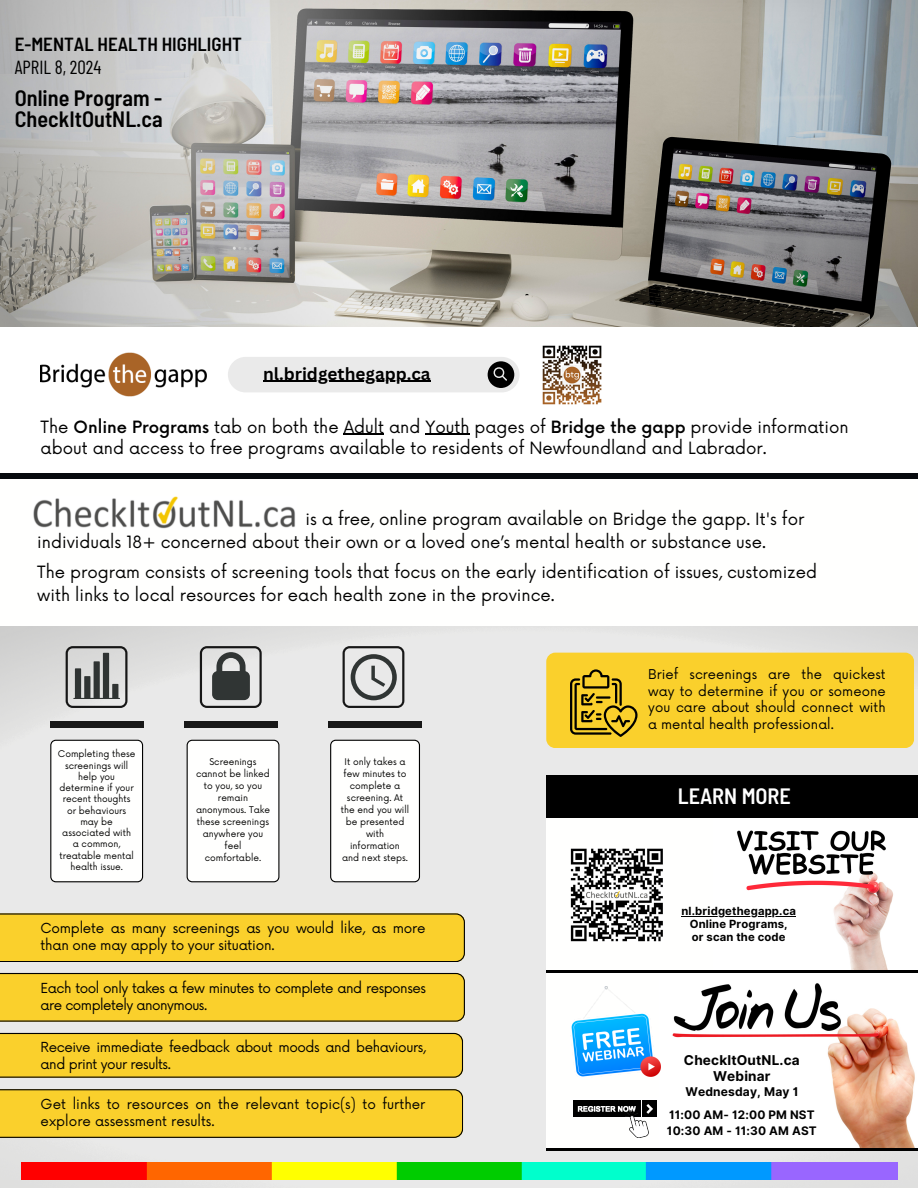
<style>
.page{position:relative;width:918px;height:1188px;background:#fff}
.page>*{position:absolute;margin:0;border:0;box-sizing:border-box;transform-origin:0 0}
.t1{font:600 semi-condensed 22.2px/21.3px "Barlow";color:#000}
.t2{font:600 semi-condensed 22.2px "Barlow";color:#fff}
.t3{font:600 semi-condensed 18.9px "Barlow";color:#000}
.t4{font:18.9px "Barlow Condensed";color:#000}
.t5{font:700 17.1px "Canva Sans";color:#000}
.t6{font:16.5px/22.5px "Now";color:#000}
.t7{font:13.5px/16.8px "Now";letter-spacing:-.015em;color:#000}
.t8{font:13.5px/16.8px "Now";letter-spacing:-.035em;color:#000}
.t9{font:700 13.5px "Inter";letter-spacing:.015em;color:#000}
.t10{font:13.2px/16.5px "Now";color:#000;text-align:justify}
.t11{font:700 12px "Inter";letter-spacing:.015em;color:#000}
.t12{font:700 11.7px "Inter";letter-spacing:.015em;color:#000}
.t13{font:700 11.25px "Inter";letter-spacing:.015em;color:#000}
.t14{font:9px/12px "Now";color:#000;text-align:center}
.s1{font-weight:500}
</style>
<div class="page">
<img style="left:0;top:626px;width:918px;height:562px">
<img style="left:0;top:0;width:918px;height:327px">
<img style="left:21px;top:1163px;width:877px;height:16px">
<div style="left:228px;top:357px;width:291px;height:35px;background:#eaeaea;border-radius:18px"></div>
<svg style="left:488px;top:361px;width:26px;height:27px"></svg>
<img style="left:41px;top:352px;width:165px;height:45px">
<img style="left:542px;top:345px;width:60px;height:60px">
<div style="left:546px;top:777px;width:368px;height:372px;background:#fffffe"></div>
<img style="left:714px;top:818px;width:203px;height:153px">
<img style="left:660px;top:973px;width:258px;height:175px">
<svg style="left:546px;top:971px;width:372px;height:2px"></svg>
<svg style="left:546px;top:1149px;width:372px;height:1px"></svg>
<img style="left:571px;top:986px;width:89px;height:91px">
<div style="left:570px;top:1099px;width:90px;height:20px;background:linear-gradient(to bottom,#fff,#fff)"></div>
<div style="left:573px;top:1101px;width:68px;height:16px;background:#000"></div>
<div style="left:642px;top:1101px;width:15px;height:16px;background:#000"></div>
<div style="left:546px;top:775px;width:372px;height:43px;background:#000"></div>
<div style="left:0;top:474px;width:918px;height:5px;background:#070a0e"></div>
<img style="left:570px;top:848px;width:93px;height:94px">
<div style="left:546px;top:653px;width:368px;height:95px;background:#fad02c;border-radius:9px"></div>
<svg style="left:570px;top:669px;width:68px;height:68px"></svg>
<div style="left:0;top:913px;width:465px;height:49px;background:#fad02c"></div>
<svg style="left:0;top:973px;width:465px;height:49px;background:#eec62a"></svg>
<svg style="left:0;top:1033px;width:463px;height:45px;background:#edc52a"></svg>
<svg style="left:0;top:1089px;width:463px;height:49px;background:#edc62a"></svg>
<img style="left:33px;top:497px;width:262px;height:32px">
<div style="left:50px;top:721px;width:94px;height:7px;background:#171717"></div>
<svg style="left:66px;top:646px;width:61px;height:62px;background:#999a99"></svg>
<svg style="left:200px;top:646px;width:62px;height:62px;background:#afb0af"></svg>
<div style="left:212px;top:671px;width:38px;height:29px;background:#303534;border-radius:6px"></div>
<svg style="left:343px;top:646px;width:61px;height:62px;background:#adaeae"></svg>
<svg style="left:50px;top:740px;width:93px;height:142px"></svg>
<svg style="left:187px;top:740px;width:92px;height:142px"></svg>
<svg style="left:330px;top:740px;width:90px;height:142px"></svg>
<div style="left:184px;top:721px;width:94px;height:7px;background:#171717"></div>
<div style="left:329px;top:721px;width:93px;height:7px;background:#171717"></div>
<svg style="left:578px;top:1104px;width:75px;height:34px"></svg>
<hr style="left:344px;top:434px;width:40px;height:1px;background:#000">
<hr style="left:425px;top:434px;width:45px;height:1px;background:#000">
<hr style="left:263px;top:381px;width:168px;height:1px;background:#000">
<hr style="left:681px;top:916px;width:115px;height:1px;background:#000">
<p class="t3" style="left:15px;top:32px;width:229px">E-MENTAL HEALTH HIGHLIGHT</p>
<h6 class="t4" style="left:15px;top:55px;width:88px">APRIL 8, 2024</h6>
<h6 class="t1" style="left:15px;top:86px;width:150px">Online Program -<br>CheckItOutNL.ca</h6>
<p class="t5" style="left:263px;top:361px;width:169px">nl.bridgethegapp.ca</p>
<p class="t6" style="left:41px;top:417px;width:810px;line-height:21.3px">The <span class="s1">Online Programs</span> tab on both the Adult and Youth pages of <span class="s1">Bridge the gapp</span> provide information about and access to free programs available to residents of Newfoundland and Labrador.</p>
<p class="t6" style="left:37px;top:509px;width:769px;text-indent:268px">is a free, online program available on Bridge the gapp. It's for individuals 18+ concerned about their own or a loved one’s mental health or substance use.</p>
<p class="t6" style="left:37px;top:562px;width:781px">The program consists of screening tools that focus on the early identification of issues, customized with links to local resources for each health zone in the province.</p>
<p class="t14" style="left:58px;top:749px;width:79px;line-height:11.2px">Completing these screenings will help you determine if your recent thoughts or behaviours may be associated with</p>
<p class="t14" style="left:60px;top:839px;width:76px;line-height:11.2px">a common, treatable mental health issue.</p>
<h1 class="t14" style="left:196px;top:756px;width:75px">Screenings cannot be linked to you, so you remain anonymous. Take these screenings anywhere you feel comfortable.</h1>
<p class="t14" style="left:341px;top:756px;width:70px">It only takes a few minutes to complete a screening. At the end you will be presented with information and next steps.</p>
<p class="t7" style="left:41px;top:921px;width:387px">Complete as many screenings as you would like, as more than one may apply to your situation.</p>
<p class="t8" style="left:41px;top:980px;width:387px">Each tool only takes a few minutes to complete and responses are completely anonymous.</p>
<p class="t7" style="left:41px;top:1040px;width:387px">Receive immediate feedback about moods and behaviours, and print your results.</p>
<p class="t7" style="left:41px;top:1096px;width:386px">Get links to resources on the relevant topic(s) to further explore assessment results.</p>
<p class="t10" style="left:648px;top:667px;width:239px">Brief screenings are the quickest way to determine if you or someone you care about should connect with a mental health professional.</p>
<p class="t2" style="left:678px;top:782px;width:115px">LEARN MORE</p>
<p class="t13" style="left:681px;top:904px;width:116px">nl.bridgethegapp.ca</p>
<p class="t13" style="left:690px;top:917px;width:99px">Online Programs,</p>
<p class="t13" style="left:692px;top:930px;width:95px">or scan the code</p>
<p class="t9" style="left:684px;top:1052px;width:117px">CheckItOutNL.ca</p>
<p class="t9" style="left:713px;top:1068px;width:59px">Webinar</p>
<p class="t11" style="left:685px;top:1085px;width:114px">Wednesday, May 1</p>
<p class="t12" style="left:669px;top:1108px;width:147px">11:00 AM- 12:00 PM NST</p>
<p class="t12" style="left:667px;top:1124px;width:151px">10:30 AM - 11:30 AM AST</p>
</div>
